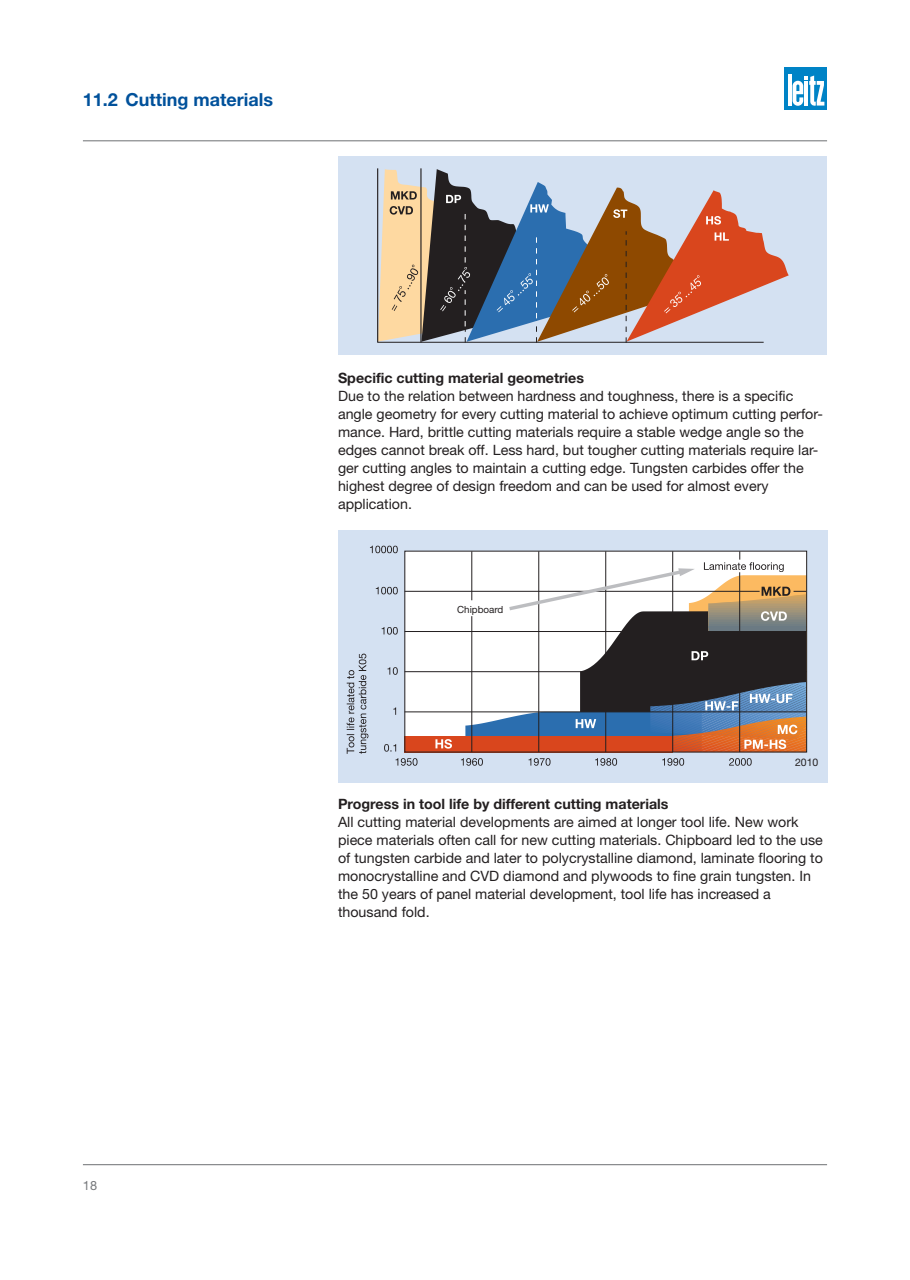
<style>
.page{position:relative;width:910px;height:1280px;background:#fff}
.page>*{position:absolute;margin:0;border:0;box-sizing:border-box;transform-origin:0 0}
._75hel_bold_12_14_ti{font:700 18px "Helvetica Neue LT Pro";color:#01519b}
._55hel_rom_9_5_12_fl{font:14.25px/18px "Helvetica Neue LT Pro";color:#231f20}
._55hel_rom_9_5_12_fl-2{font:700 14.25px "Helvetica Neue LT Pro";color:#231f20}
.t1{font:12.75px "Helvetica Neue LT Pro";color:#76787b}
.t2{font:10.5px "Helvetica Neue LT Pro";color:#231f20}
.t3{font:9.9px "Helvetica Neue LT Pro";color:#231f20}
</style>
<div class="page">
<div style="left:784px;top:67px;width:43px;height:42px;background:#0083c6"></div>
<hr style="left:788px;top:74px;width:3px;height:32px;background:#fff">
<svg style="left:792px;top:76px;width:32px;height:30px"></svg>
<hr style="left:83px;top:1164px;width:744px;height:1px;background:#76787b">
<hr style="left:83px;top:140px;width:744px;height:1px;background:#76787b">
<div style="left:338px;top:531px;width:489px;height:252px;background:#d4e1f2"></div>
<div style="left:405px;top:551px;width:401px;height:201px;background:#fff"></div>
<svg style="left:347px;top:654px;width:21px;height:100px"></svg>
<svg style="left:370px;top:546px;width:28px;height:7px"></svg>
<div style="left:405px;top:736px;width:73px;height:16px;background:#d9461d"></div>
<svg style="left:395px;top:758px;width:22px;height:8px"></svg>
<svg style="left:461px;top:758px;width:22px;height:8px"></svg>
<svg style="left:528px;top:758px;width:22px;height:8px"></svg>
<svg style="left:595px;top:758px;width:22px;height:8px"></svg>
<svg style="left:662px;top:758px;width:22px;height:8px"></svg>
<hr style="left:405px;top:631px;width:401px;height:1px;background:#231f20">
<hr style="left:405px;top:671px;width:401px;height:1px;background:#231f20">
<hr style="left:405px;top:712px;width:401px;height:1px;background:#231f20">
<svg style="left:393px;top:707px;width:3px;height:8px"></svg>
<svg style="left:387px;top:667px;width:11px;height:8px"></svg>
<svg style="left:382px;top:627px;width:16px;height:8px"></svg>
<svg style="left:376px;top:587px;width:22px;height:7px"></svg>
<svg style="left:384px;top:744px;width:12px;height:8px"></svg>
<hr style="left:405px;top:591px;width:355px;height:1px;background:#231f20">
<svg style="left:435px;top:739px;width:17px;height:10px"></svg>
<svg style="left:729px;top:758px;width:23px;height:8px"></svg>
<svg style="left:465px;top:551px;width:342px;height:201px"></svg>
<hr style="left:472px;top:551px;width:1px;height:49px;background:#231f20">
<div style="left:339px;top:157px;width:488px;height:198px;background:#d4e1f2"></div>
<hr style="left:420px;top:168px;width:2px;height:175px;background:#231f20">
<hr style="left:377px;top:168px;width:1px;height:174px;background:#231f20">
<hr style="left:377px;top:342px;width:387px;height:1px;background:#231f20">
<svg style="left:378px;top:169px;width:411px;height:174px"></svg>
<p class="_75hel_bold_12_14_ti" style="left:83px;top:89px;width:192px">11.2 Cutting materials</p>
<p class="_55hel_rom_9_5_12_fl-2" style="left:338px;top:369px;width:248px">Specific cutting material geometries</p>
<p class="_55hel_rom_9_5_12_fl" style="left:338px;top:386px;width:486px">Due to the relation between hardness and toughness, there is a specific angle geometry for every cutting material to achieve optimum cutting perfor&shy;mance. Hard, brittle cutting materials require a stable wedge angle so the edges cannot break off. Less hard, but tougher cutting materials require lar&shy;ger cutting angles to maintain a cutting edge. Tungsten carbides offer the highest degree of design freedom and can be used for almost every application.</p>
<p class="t3" style="left:457px;top:603px;width:48px">Chipboard</p>
<p class="t2" style="left:795px;top:756px;width:25px">2010</p>
<p class="_55hel_rom_9_5_12_fl-2" style="left:338px;top:795px;width:332px">Progress in tool life by different cutting materials</p>
<p class="_55hel_rom_9_5_12_fl" style="left:338px;top:812px;width:486px">All cutting material developments are aimed at longer tool life. New work piece materials often call for new cutting materials. Chipboard led to the use of tungsten carbide and later to polycrystalline diamond, laminate flooring to monocrystalline and CVD diamond and plywoods to fine grain tungsten. In the 50 years of panel material development, tool life has increased a thousand fold.</p>
<p class="t1" style="left:83px;top:1177px;width:16px">18</p>
</div>
